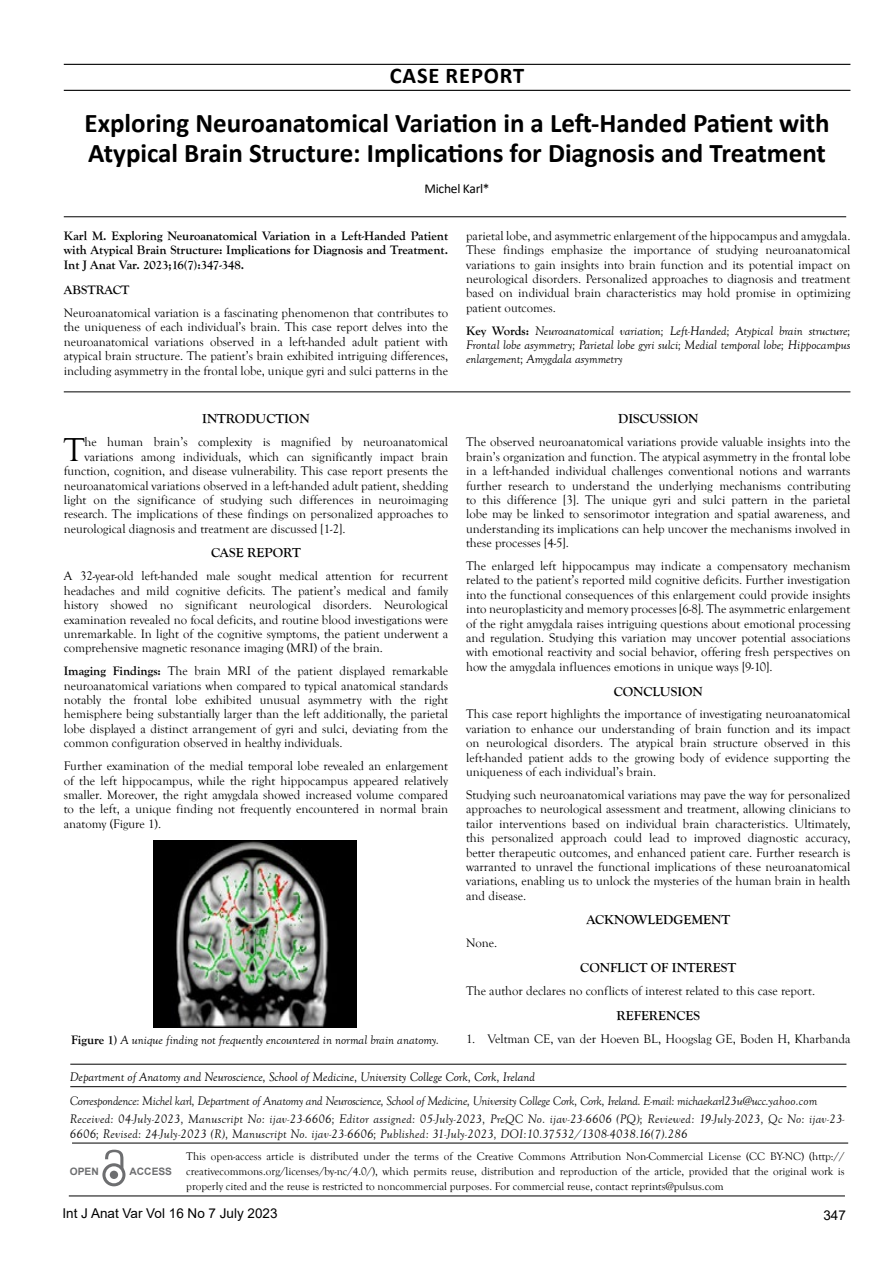
<style>
.page{position:relative;width:893px;height:1263px;background:#fff}
.page>*{position:absolute;margin:0;border:0;box-sizing:border-box;transform-origin:0 0}
.t1{font:34.2px "Goudy Old Style T";color:#000}
.t2{font:700 27px/29.7px "Calibri";color:#000}
.t3{font:700 22.5px "Calibri";letter-spacing:.04em;color:#000}
.t4{font:700 13.5px "Goudy Old Style T";color:#000}
.t5{font:13.5px "Arial";color:#000}
.t6{font:13.5px "Calibri";letter-spacing:-.02em;color:#000}
.t7{font:12.75px/14.4px "Goudy Old Style T";color:#000;text-align:justify}
.t8{font:italic 12.75px/14.4px "Goudy Old Style T";color:#000;text-align:justify}
.t9{font:italic 12.75px/18.6px "Goudy Old Style T";letter-spacing:-.02em;color:#0d0d0d}
.t10{font:700 12.75px/14.4px "Goudy Old Style T";color:#000;text-align:justify}
.t11{font:italic 12.75px "Goudy Old Style T";letter-spacing:.015em;color:#0d0d0d}
.t12{font:11.25px/15px "Goudy Old Style T";color:#000;text-align:justify}
.t13{font:700 10.2px "Arial";color:#6d6e70}
.s1{font-weight:700;font-style:normal}
.s2{font-weight:700}
</style>
<div class="page">
<hr style="left:64px;top:64px;width:786px;height:1px;background:#000">
<hr style="left:64px;top:90px;width:786px;height:1px;background:#000">
<hr style="left:64px;top:391px;width:786px;height:1px;background:#000">
<hr style="left:64px;top:216px;width:782px;height:1px;background:#000">
<hr style="left:69px;top:1195px;width:776px;height:1px;background:#000">
<svg style="left:102px;top:1150px;width:23px;height:36px"></svg>
<hr style="left:72px;top:1143px;width:776px;height:1px;background:#000">
<hr style="left:70px;top:1064px;width:776px;height:1px;background:#000">
<hr style="left:70px;top:1086px;width:776px;height:1px;background:#000">
<img style="left:153px;top:840px;width:204px;height:187px">
<h3 class="t3" style="left:390px;top:60px;width:136px">Case Report</h3>
<h2 class="t2" style="left:84px;top:108px;width:747px">Exploring Neuroanatomical Variation in a Left-Handed Patient with<br>Atypical Brain Structure: Implications for Diagnosis and Treatment</h2>
<p class="t6" style="left:425px;top:179px;width:67px">Michel Karl*</p>
<p class="t10" style="left:64px;top:229px;width:386px">Karl M. Exploring Neuroanatomical Variation in a Left-Handed Patient with Atypical Brain Structure: Implications for Diagnosis and Treatment.<br>Int J Anat Var. 2023;16(7):347-348.</p>
<p class="t10" style="left:64px;top:283px;width:67px">ABSTRACT</p>
<p class="t7" style="left:64px;top:306px;width:386px">Neuroanatomical variation is a fascinating phenomenon that contributes to the uniqueness of each individual’s brain. This case report delves into the neuroanatomical variations observed in a left-handed adult patient with atypical brain structure. The patient’s brain exhibited intriguing differences, including asymmetry in the frontal lobe, unique gyri and sulci patterns in the</p>
<p class="t7" style="left:466px;top:229px;width:386px">parietal lobe, and asymmetric enlargement of the hippocampus and amygdala.<br>These findings emphasize the importance of studying neuroanatomical variations to gain insights into brain function and its potential impact on neurological disorders. Personalized approaches to diagnosis and treatment based on individual brain characteristics may hold promise in optimizing patient outcomes.</p>
<p class="t8" style="left:466px;top:324px;width:386px"><span class="s1">Key Words:</span> Neuroanatomical variation; Left-Handed; Atypical brain structure; Frontal lobe asymmetry; Parietal lobe gyri sulci; Medial temporal lobe; Hippocampus enlargement; Amygdala asymmetry</p>
<p class="t4" style="left:618px;top:411px;width:82px">DISCUSSION</p>
<p class="t7" style="left:466px;top:435px;width:386px">The observed neuroanatomical variations provide valuable insights into the brain’s organization and function. The atypical asymmetry in the frontal lobe in a left-handed individual challenges conventional notions and warrants further research to understand the underlying mechanisms contributing to this difference [3]. The unique gyri and sulci pattern in the parietal lobe may be linked to sensorimotor integration and spatial awareness, and understanding its implications can help uncover the mechanisms involved in these processes [4-5].</p>
<p class="t7" style="left:466px;top:559px;width:386px">The enlarged left hippocampus may indicate a compensatory mechanism related to the patient’s reported mild cognitive deficits. Further investigation into the functional consequences of this enlargement could provide insights into neuroplasticity and memory processes [6-8]. The asymmetric enlargement of the right amygdala raises intriguing questions about emotional processing and regulation. Studying this variation may uncover potential associations with emotional reactivity and social behavior, offering fresh perspectives on how the amygdala influences emotions in unique ways [9-10].</p>
<p class="t4" style="left:614px;top:683px;width:91px">CONCLUSION</p>
<p class="t7" style="left:466px;top:707px;width:386px">This case report highlights the importance of investigating neuroanatomical variation to enhance our understanding of brain function and its impact on neurological disorders. The atypical brain structure observed in this left-handed patient adds to the growing body of evidence supporting the uniqueness of each individual’s brain.</p>
<p class="t7" style="left:466px;top:788px;width:386px">Studying such neuroanatomical variations may pave the way for personalized approaches to neurological assessment and treatment, allowing clinicians to tailor interventions based on individual brain characteristics. Ultimately, this personalized approach could lead to improved diagnostic accuracy, better therapeutic outcomes, and enhanced patient care. Further research is warranted to unravel the functional implications of these neuroanatomical variations, enabling us to unlock the mysteries of the human brain in health and disease.</p>
<p class="t4" style="left:586px;top:912px;width:145px">ACKNOWLEDGEMENT</p>
<p class="t7" style="left:466px;top:936px;width:33px">None.</p>
<p class="t4" style="left:580px;top:960px;width:158px">CONFLICT OF INTEREST</p>
<p class="t7" style="left:466px;top:984px;width:351px">The author declares no conflicts of interest related to this case report.</p>
<p class="t4" style="left:616px;top:1008px;width:85px">REFERENCES</p>
<p class="t7" style="left:466px;top:1031px;width:386px">1. Veltman CE, van der Hoeven BL, Hoogslag GE, Boden H, Kharbanda</p>
<p class="t8" style="left:70px;top:1070px;width:467px">Department of Anatomy and Neuroscience, School of Medicine, University College Cork, Cork, Ireland</p>
<p class="t9" style="left:70px;top:1091px;width:776px">Correspondence: Michel karl, Department of Anatomy and Neuroscience, School of Medicine, University College Cork, Cork, Ireland. E-mail: michaekarl23u@ucc.yahoo.com<br>Received: 04-July-2023, Manuscript No: ijav-23-6606; Editor assigned: 05-July-2023, PreQC No. ijav-23-6606 (PQ); Reviewed: 19-July-2023, Qc No: ijav-23-</p>
<p class="t11" style="left:70px;top:1126px;width:619px">6606; Revised: 24-July-2023 (R), Manuscript No. ijav-23-6606; Published: 31-July-2023, DOI:10.37532/1308-4038.16(7).286</p>
<p class="t13" style="left:70px;top:1164px;width:30px">OPEN</p>
<p class="t13" style="left:130px;top:1165px;width:44px">ACCESS</p>
<p class="t4" style="left:202px;top:411px;width:109px">INTRODUCTION</p>
<h1 class="t1" style="left:64px;top:431px;width:22px">T</h1>
<p class="t7" style="left:85px;top:435px;width:365px">he human brain’s complexity is magnified by neuroanatomical</p>
<p class="t7" style="left:85px;top:450px;width:365px">variations among individuals, which can significantly impact brain</p>
<p class="t7" style="left:64px;top:464px;width:386px">function, cognition, and disease vulnerability. This case report presents the</p>
<p class="t7" style="left:64px;top:478px;width:386px">neuroanatomical variations observed in a left-handed adult patient, shedding</p>
<p class="t7" style="left:64px;top:493px;width:386px">light on the significance of studying such differences in neuroimaging</p>
<p class="t7" style="left:64px;top:507px;width:386px">research. The implications of these findings on personalized approaches to</p>
<p class="t7" style="left:64px;top:522px;width:283px">neurological diagnosis and treatment are discussed [1-2].</p>
<p class="t4" style="left:211px;top:545px;width:91px">CASE REPORT</p>
<p class="t7" style="left:64px;top:569px;width:386px">A 32-year-old left-handed male sought medical attention for recurrent headaches and mild cognitive deficits. The patient’s medical and family history showed no significant neurological disorders. Neurological examination revealed no focal deficits, and routine blood investigations were unremarkable. In light of the cognitive symptoms, the patient underwent a comprehensive magnetic resonance imaging (MRI) of the brain.</p>
<p class="t7" style="left:64px;top:664px;width:386px"><span class="s2">Imaging Findings:</span> The brain MRI of the patient displayed remarkable neuroanatomical variations when compared to typical anatomical standards notably the frontal lobe exhibited unusual asymmetry with the right hemisphere being substantially larger than the left additionally, the parietal lobe displayed a distinct arrangement of gyri and sulci, deviating from the common configuration observed in healthy individuals.</p>
<p class="t7" style="left:64px;top:759px;width:386px">Further examination of the medial temporal lobe revealed an enlargement of the left hippocampus, while the right hippocampus appeared relatively smaller. Moreover, the right amygdala showed increased volume compared to the left, a unique finding not frequently encountered in normal brain anatomy (Figure 1).</p>
<p class="t8" style="left:71px;top:1032px;width:370px"><span class="s1">Figure 1)</span> A unique finding not frequently encountered in normal brain anatomy.</p>
<p class="t12" style="left:186px;top:1149px;width:660px">This open-access article is distributed under the terms of the Creative Commons Attribution Non-Commercial License (CC BY-NC) (http:// creativecommons.org/licenses/by-nc/4.0/), which permits reuse, distribution and reproduction of the article, provided that the original work is properly cited and the reuse is restricted to noncommercial purposes. For commercial reuse, contact reprints@pulsus.com</p>
<p class="t5" style="left:63px;top:1204px;width:217px">Int J Anat Var Vol 16 No 7 July 2023</p>
<p class="t5" style="left:823px;top:1206px;width:24px">347</p>
</div>
